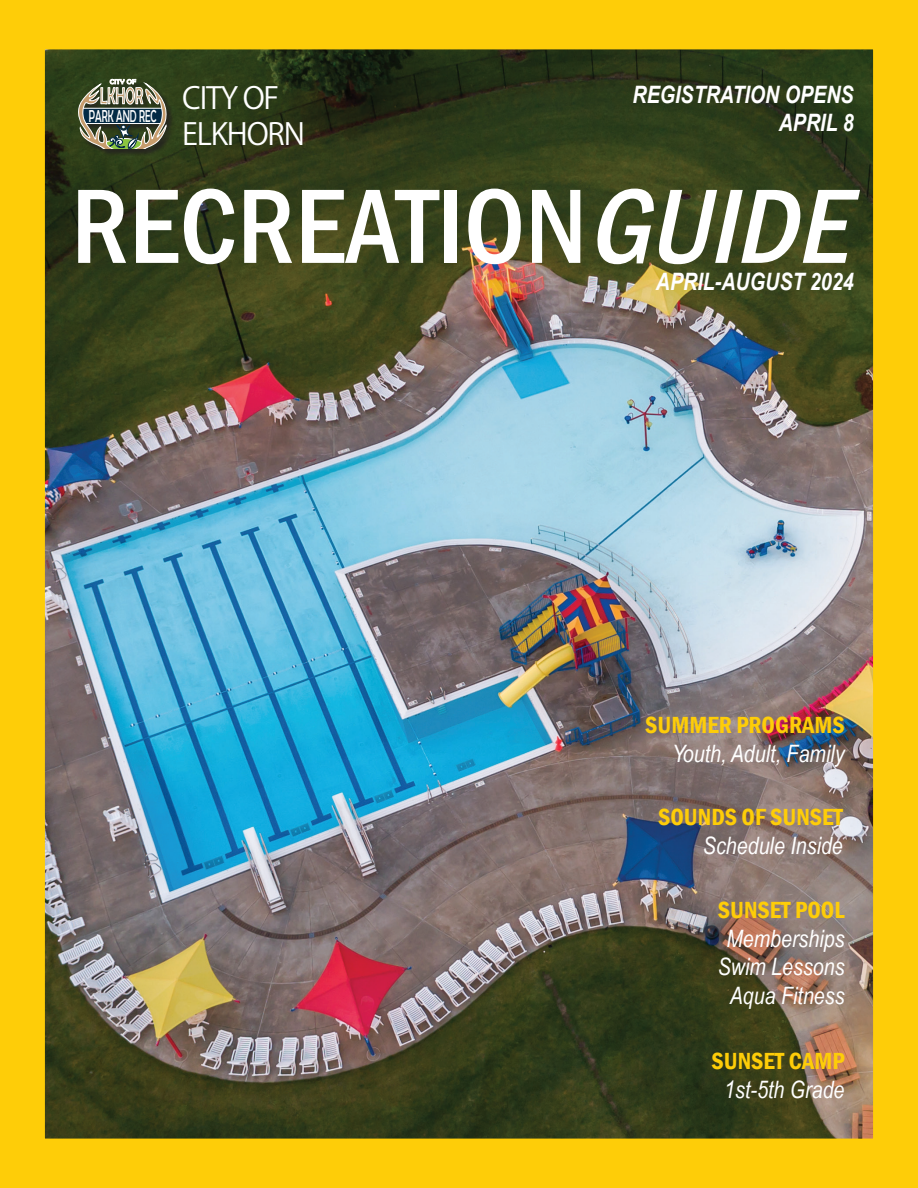
<style>
.page{position:relative;width:918px;height:1188px;background:#fff}
.page>*{position:absolute;margin:0;border:0;box-sizing:border-box;transform-origin:0 0}
.t1{font:500 condensed 109.5px "Franklin Gothic";color:#fff}
.t2{font:30px/36px "Koz Go Pr 6 N";letter-spacing:-.04em;color:#fff}
.t3{font:italic 24px/28.8px "Arial Narrow";color:#fff;text-align:center}
.t4{font:600 condensed 24px "Franklin Gothic";color:#fecd08}
.t5{font:italic 700 24px/28.8px "Arial Narrow";color:#fff;text-align:right}
.t6{font:23.55px "Berlin Sans FB";letter-spacing:.025em;color:#c69c6d;scale:.56 1}
.t7{font:17.4px "Berlin Sans FB";color:#fff;scale:.58 1}
.s1{font-style:italic}
</style>
<div class="page">
<img style="left:0;top:0;width:918px;height:1188px">
<div style="left:79px;top:80px;width:95px;height:76px;background:#231f20;opacity:.75"></div>
<svg style="left:77px;top:79px;width:90px;height:69px;background:#5e6959"></svg>
<p class="t6" style="left:100px;top:83px;width:78px">LKHOR</p>
<p class="t2" style="left:182px;top:81px;width:124px">CITY OF<br>ELKHORN</p>
<p class="t5" style="left:632px;top:79px;width:223px">REGISTRATION OPENS<br>APRIL 8</p>
<p class="t7" style="left:89px;top:107px;width:118px">PARK AND REC</p>
<h1 class="t1" style="left:71px;top:155px;width:807px">RECREATION<span class="s1">GUIDE</span></h1>
<p class="t5" style="left:656px;top:266px;width:199px">APRIL-AUGUST 2024</p>
<p class="t4" style="left:645px;top:709px;width:201px">SUMMER PROGRAMS</p>
<p class="t3" style="left:672px;top:738px;width:174px">Youth, Adult, Family</p>
<p class="t4" style="left:658px;top:801px;width:186px">SOUNDS OF SUNSET</p>
<p class="t3" style="left:703px;top:831px;width:142px">Schedule Inside</p>
<p class="t4" style="left:718px;top:894px;width:128px">SUNSET POOL</p>
<p class="t3" style="left:718px;top:923px;width:128px">Memberships<br>Swim Lessons<br>Aqua Fitness</p>
<p class="t4" style="left:712px;top:1045px;width:135px">SUNSET CAMP</p>
<p class="t3" style="left:724px;top:1074px;width:122px">1st-5th Grade</p>
</div>
